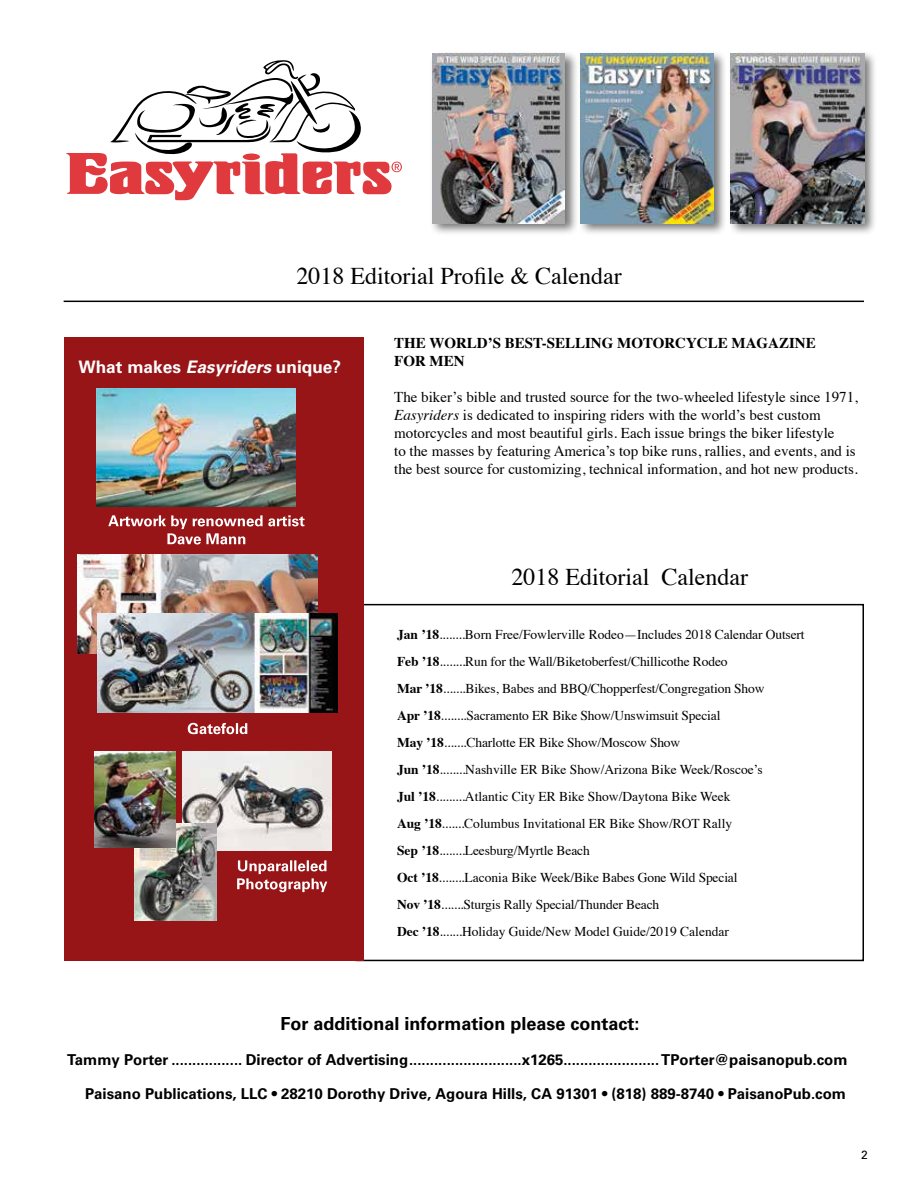
<style>
.page{position:relative;width:918px;height:1188px;background:#fff}
.page>*{position:absolute;margin:0;border:0;box-sizing:border-box;transform-origin:0 0}
.t1{font:24px "Times";color:#000}
.t2{font:700 18px "Univers";color:#000}
.t3{font:700 17.25px "Univers";color:#fff}
.t4{font:15px/18px "Times";color:#000}
.t5{font:700 15px "Univers";color:#000}
.t6{font:700 15px/18px "Times";color:#000}
.t7{font:13.5px/27px "Times";letter-spacing:-.01em;color:#000}
.t8{font:12px "Univers";color:#000}
.s1{font-style:italic}
.s2{font-weight:700}
</style>
<div class="page">
<div style="left:356px;top:604px;width:508px;height:357px;border:2px solid #000"></div>
<hr style="left:64px;top:301px;width:800px;height:1px;background:#000">
<svg style="left:66px;top:60px;width:336px;height:140px"></svg>
<div style="left:578px;top:50px;width:149px;height:186px;background:#000;opacity:.54"></div>
<img style="left:581px;top:54px;width:133px;height:170px">
<div style="left:728px;top:50px;width:150px;height:186px;background:#000;opacity:.54"></div>
<img style="left:731px;top:54px;width:133px;height:170px">
<div style="left:429px;top:50px;width:150px;height:186px;background:#000;opacity:.54"></div>
<img style="left:432px;top:54px;width:133px;height:170px">
<div style="left:64px;top:338px;width:300px;height:623px;background:#971417"></div>
<svg style="left:108px;top:515px;width:197px;height:30px"></svg>
<svg style="left:188px;top:723px;width:59px;height:11px"></svg>
<img style="left:97px;top:388px;width:198px;height:119px">
<img style="left:78px;top:554px;width:240px;height:99px">
<img style="left:97px;top:614px;width:241px;height:98px">
<img style="left:183px;top:751px;width:148px;height:99px">
<img style="left:134px;top:823px;width:82px;height:98px">
<img style="left:94px;top:751px;width:81px;height:97px">
<svg style="left:237px;top:860px;width:90px;height:32px"></svg>
<h1 class="t1" style="left:296px;top:254px;width:327px">2018 Editorial Profile &amp; Calendar</h1>
<p class="t3" style="left:78px;top:357px;width:264px">What makes <span class="s1">Easyriders</span> unique?</p>
<p class="t6" style="left:394px;top:332px;width:423px">THE WORLD’S BEST-SELLING MOTORCYCLE MAGAZINE<br>FOR MEN</p>
<p class="t4" style="left:394px;top:387px;width:465px">The biker’s bible and trusted source for the two-wheeled lifestyle since 1971, <span class="s1">Easyriders</span> is dedicated to inspiring riders with the world’s best custom motorcycles and most beautiful girls. Each issue brings the biker lifestyle<br>to the masses by featuring America’s top bike runs, rallies, and events, and is the best source for customizing, technical information, and hot new products.</p>
<h1 class="t1" style="left:511px;top:555px;width:238px">2018 Editorial Calendar</h1>
<p class="t7" style="left:397px;top:619px;width:409px"><span class="s2">Jan ’18</span>........Born Free/Fowlerville Rodeo—Includes 2018 Calendar Outsert <span class="s2">Feb ’18</span>........Run for the Wall/Biketoberfest/Chillicothe Rodeo<br><span class="s2">Mar ’18</span>.......Bikes, Babes and BBQ/Chopperfest/Congregation Show<br><span class="s2">Apr ’18</span>........Sacramento ER Bike Show/Unswimsuit Special<br><span class="s2">May ’18</span>.......Charlotte ER Bike Show/Moscow Show<br><span class="s2">Jun ’18</span>........Nashville ER Bike Show/Arizona Bike Week/Roscoe’s<br><span class="s2">Jul ’18</span>.........Atlantic City ER Bike Show/Daytona Bike Week<br><span class="s2">Aug ’18</span>.......Columbus Invitational ER Bike Show/ROT Rally<br><span class="s2">Sep ’18</span>........Leesburg/Myrtle Beach<br><span class="s2">Oct ’18</span>........Laconia Bike Week/Bike Babes Gone Wild Special<br><span class="s2">Nov ’18</span>.......Sturgis Rally Special/Thunder Beach<br><span class="s2">Dec ’18</span>.......Holiday Guide/New Model Guide/2019 Calendar</p>
<h2 class="t2" style="left:281px;top:1013px;width:361px">For additional information please contact:</h2>
<p class="t5" style="left:67px;top:1051px;width:782px">Tammy Porter ................. Director of Advertising...........................x1265.......................TPorter@paisanopub.com</p>
<p class="t5" style="left:85px;top:1085px;width:762px">Paisano Publications, LLC • 28210 Dorothy Drive, Agoura Hills, CA 91301 • (818) 889-8740 • PaisanoPub.com</p>
<p class="t8" style="left:861px;top:1148px;width:8px">2</p>
</div>
